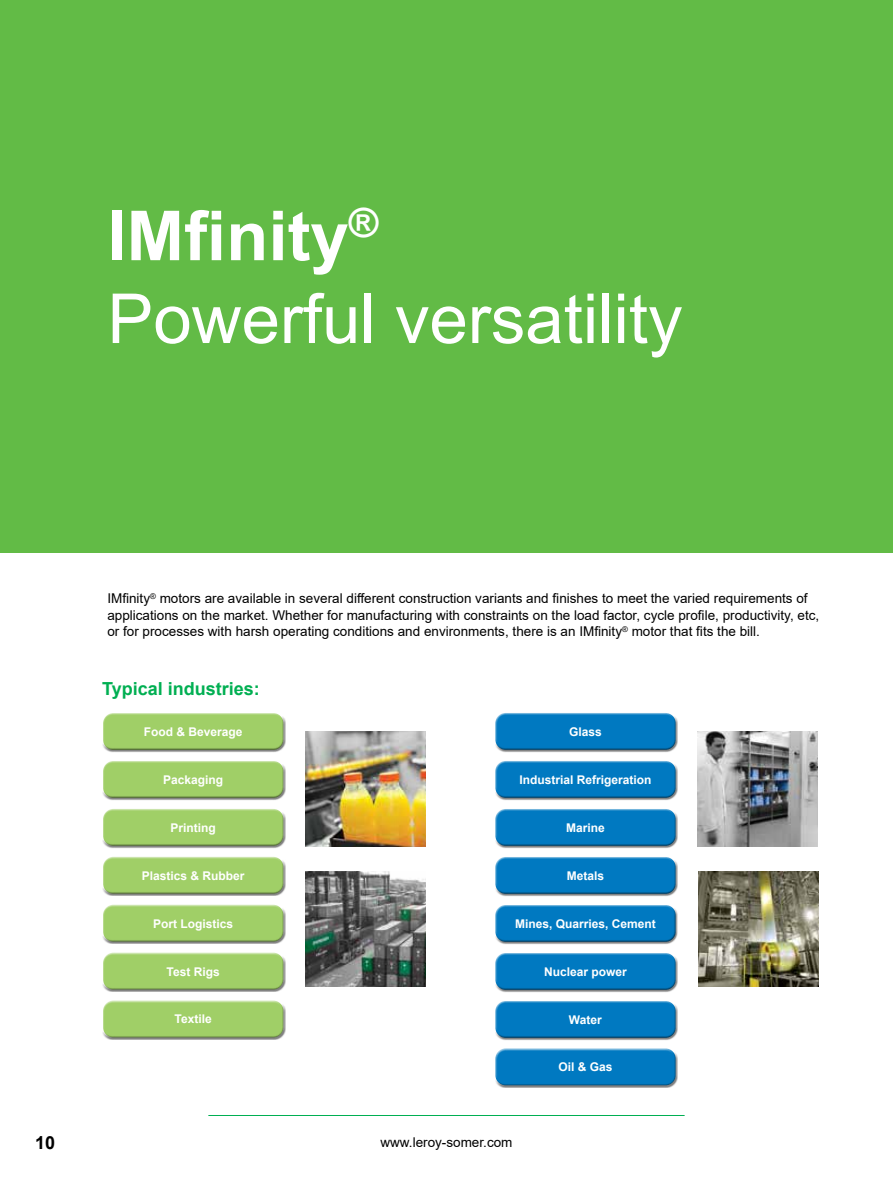
<style>
.page{position:relative;width:893px;height:1191px;background:#fff}
.page>*{position:absolute;margin:0;border:0;box-sizing:border-box;transform-origin:0 0}
.t1{font:69px/82.8px "Arial";color:#fff}
.t2{font:700 18px "Arial";color:#00af52}
.t3{font:700 18px "Arial";color:#000}
.t4{font:13.5px/16.5px "Arial";color:#000}
.t5{font:700 12px "Arial";color:#fff}
.s1{font-weight:700}
</style>
<div class="page">
<hr style="left:208px;top:1115px;width:477px;height:1px;background:#00af52">
<img style="left:306px;top:731px;width:119px;height:116px">
<img style="left:306px;top:871px;width:119px;height:115px">
<img style="left:698px;top:731px;width:119px;height:116px">
<img style="left:698px;top:871px;width:120px;height:115px">
<div style="left:0;top:0;width:893px;height:553px;background:#62bb46"></div>
<div style="left:101px;top:711px;width:184px;height:33px;background:#fff;opacity:.75"></div>
<div style="left:102px;top:716px;width:184px;height:36px;background:#000;opacity:.5"></div>
<div style="left:101px;top:759px;width:184px;height:33px;background:#fff;opacity:.75"></div>
<div style="left:102px;top:764px;width:184px;height:36px;background:#000;opacity:.5"></div>
<div style="left:101px;top:807px;width:184px;height:33px;background:#fff;opacity:.75"></div>
<div style="left:102px;top:812px;width:184px;height:36px;background:#000;opacity:.5"></div>
<div style="left:101px;top:855px;width:184px;height:33px;background:#fff;opacity:.75"></div>
<div style="left:102px;top:860px;width:184px;height:36px;background:#000;opacity:.5"></div>
<div style="left:101px;top:903px;width:184px;height:33px;background:#fff;opacity:.75"></div>
<div style="left:102px;top:907px;width:184px;height:37px;background:#000;opacity:.5"></div>
<div style="left:101px;top:951px;width:184px;height:33px;background:#fff;opacity:.75"></div>
<div style="left:102px;top:955px;width:184px;height:37px;background:#000;opacity:.5"></div>
<div style="left:101px;top:998px;width:184px;height:34px;background:#fff;opacity:.75"></div>
<div style="left:102px;top:1003px;width:184px;height:36px;background:#000;opacity:.5"></div>
<div style="left:493px;top:711px;width:184px;height:33px;background:#fff;opacity:.75"></div>
<div style="left:494px;top:716px;width:184px;height:36px;background:#000;opacity:.5"></div>
<div style="left:493px;top:759px;width:184px;height:33px;background:#fff;opacity:.75"></div>
<div style="left:494px;top:764px;width:184px;height:36px;background:#000;opacity:.5"></div>
<div style="left:493px;top:807px;width:184px;height:33px;background:#fff;opacity:.75"></div>
<div style="left:494px;top:812px;width:184px;height:36px;background:#000;opacity:.5"></div>
<div style="left:493px;top:855px;width:184px;height:33px;background:#fff;opacity:.75"></div>
<div style="left:494px;top:860px;width:184px;height:36px;background:#000;opacity:.5"></div>
<div style="left:493px;top:903px;width:184px;height:33px;background:#fff;opacity:.75"></div>
<div style="left:494px;top:908px;width:184px;height:36px;background:#000;opacity:.5"></div>
<div style="left:493px;top:951px;width:184px;height:33px;background:#fff;opacity:.75"></div>
<div style="left:494px;top:956px;width:184px;height:36px;background:#000;opacity:.5"></div>
<div style="left:493px;top:999px;width:184px;height:33px;background:#fff;opacity:.75"></div>
<div style="left:494px;top:1004px;width:184px;height:36px;background:#000;opacity:.5"></div>
<div style="left:493px;top:1046px;width:184px;height:34px;background:#fff;opacity:.75"></div>
<div style="left:494px;top:1051px;width:184px;height:36px;background:#000;opacity:.5"></div>
<h1 class="t1" style="left:107px;top:194px;width:577px"><span class="s1">IMfinity</span><sup>®<br></sup>Powerful versatility</h1>
<p class="t4" style="left:107px;top:590px;width:713px">IMfinity<sup>®</sup> motors are available in several different construction variants and finishes to meet the varied requirements of applications on the market. Whether for manufacturing with constraints on the load factor, cycle profile, productivity, etc, or for processes with harsh operating conditions and environments, there is an IMfinity<sup>®</sup> motor that fits the bill.</p>
<h2 class="t2" style="left:102px;top:675px;width:159px">Typical industries:</h2>
<p class="t5" style="left:144px;top:723px;width:100px">Food &amp; Beverage</p>
<p class="t5" style="left:163px;top:771px;width:62px">Packaging</p>
<p class="t5" style="left:170px;top:819px;width:47px">Printing</p>
<p class="t5" style="left:142px;top:867px;width:104px">Plastics &amp; Rubber</p>
<p class="t5" style="left:153px;top:915px;width:82px">Port Logistics</p>
<p class="t5" style="left:167px;top:962px;width:55px">Test Rigs</p>
<p class="t5" style="left:175px;top:1010px;width:39px">Textile</p>
<p class="t5" style="left:569px;top:723px;width:34px">Glass</p>
<p class="t5" style="left:519px;top:771px;width:134px">Industrial Refrigeration</p>
<p class="t5" style="left:566px;top:819px;width:40px">Marine</p>
<p class="t5" style="left:567px;top:867px;width:39px">Metals</p>
<p class="t5" style="left:515px;top:915px;width:142px">Mines, Quarries, Cement</p>
<p class="t5" style="left:544px;top:963px;width:84px">Nuclear power</p>
<p class="t5" style="left:569px;top:1011px;width:34px">Water</p>
<p class="t5" style="left:558px;top:1058px;width:56px">Oil &amp; Gas</p>
<h2 class="t3" style="left:35px;top:1129px;width:22px">10</h2>
<p class="t4" style="left:380px;top:1134px;width:134px">www.leroy-somer.com</p>
</div>
